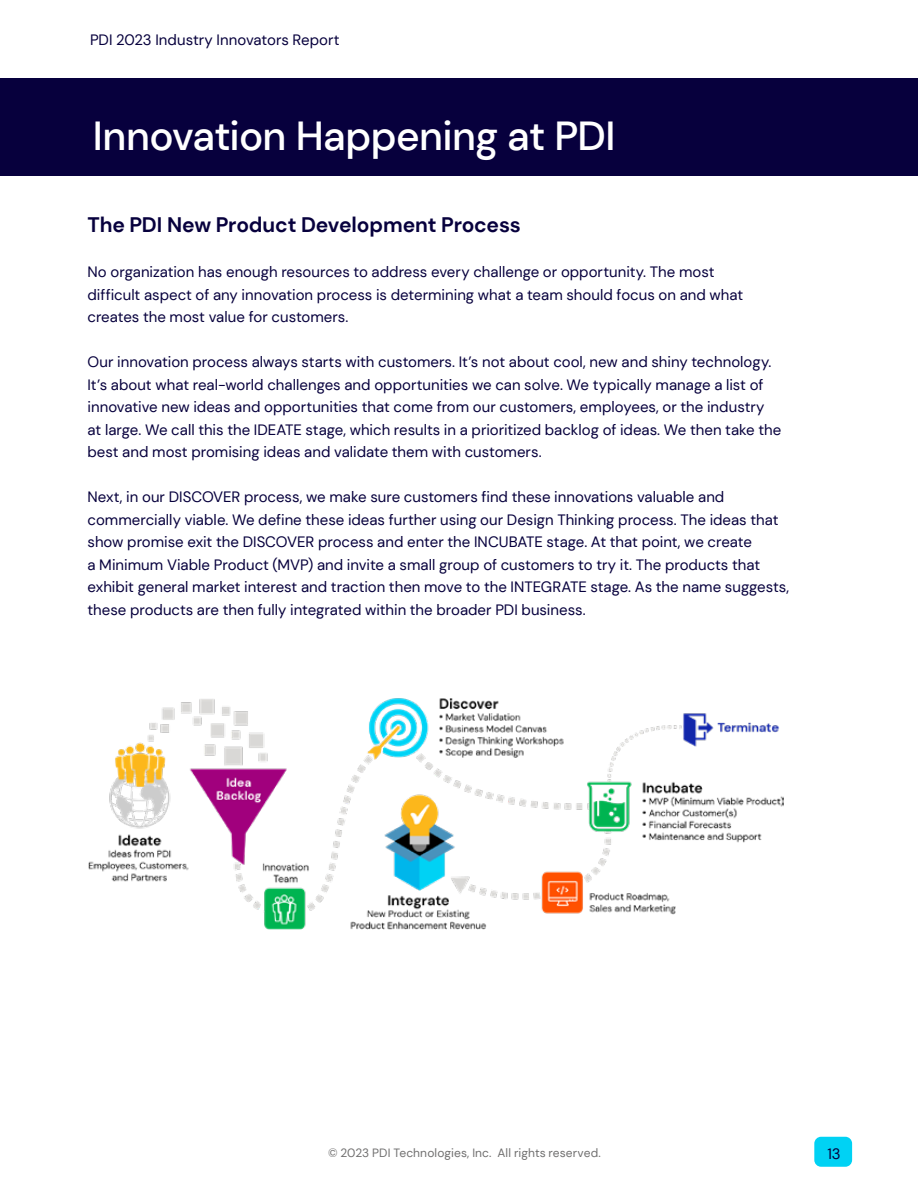
<style>
.page{position:relative;width:918px;height:1188px;background:#fff}
.page>*{position:absolute;margin:0;border:0;box-sizing:border-box;transform-origin:0 0}
.t1{font:500 40.5px "DM Sans";letter-spacing:-.015em;color:#fff}
.t2{font:700 21px "DM Sans";letter-spacing:-.01em;color:#07003d}
.t3{font:15px/22.5px "DM Sans";color:#07003d}
.t4{font:12px "DM Sans";letter-spacing:.005em;color:#706f6f}
</style>
<div class="page">
<div style="left:0;top:78px;width:918px;height:98px;background:#07003d"></div>
<img style="left:89px;top:698px;width:694px;height:232px">
<div style="left:814px;top:1137px;width:38px;height:30px;background:#00d2f4;border-radius:7px"></div>
<p class="t3" style="left:90px;top:28px;width:251px">PDI 2023 Industry Innovators Report</p>
<h1 class="t1" style="left:93px;top:111px;width:524px">Innovation Happening at PDI</h1>
<h2 class="t2" style="left:88px;top:212px;width:435px">The PDI New Product Development Process</h2>
<p class="t3" style="left:88px;top:261px;width:657px">No organization has enough resources to address every challenge or opportunity. The most difficult aspect of any innovation process is determining what a team should focus on and what creates the most value for customers.</p>
<p class="t3" style="left:88px;top:351px;width:695px">Our innovation process always starts with customers. It’s not about cool, new and shiny technology.<br>It’s about what real-world challenges and opportunities we can solve. We typically manage a list of innovative new ideas and opportunities that come from our customers, employees, or the industry at large. We call this the IDEATE stage, which results in a prioritized backlog of ideas. We then take the best and most promising ideas and validate them with customers.</p>
<p class="t3" style="left:88px;top:486px;width:703px">Next, in our DISCOVER process, we make sure customers find these innovations valuable and commercially viable. We define these ideas further using our Design Thinking process. The ideas that show promise exit the DISCOVER process and enter the INCUBATE stage. At that point, we create<br>a Minimum Viable Product (MVP) and invite a small group of customers to try it. The products that exhibit general market interest and traction then move to the INTEGRATE stage. As the name suggests, these products are then fully integrated within the broader PDI business.</p>
<p class="t4" style="left:328px;top:1145px;width:274px">© 2023 PDI Technologies, Inc. All rights reserved.</p>
<p class="t3" style="left:827px;top:1142px;width:15px">13</p>
</div>
